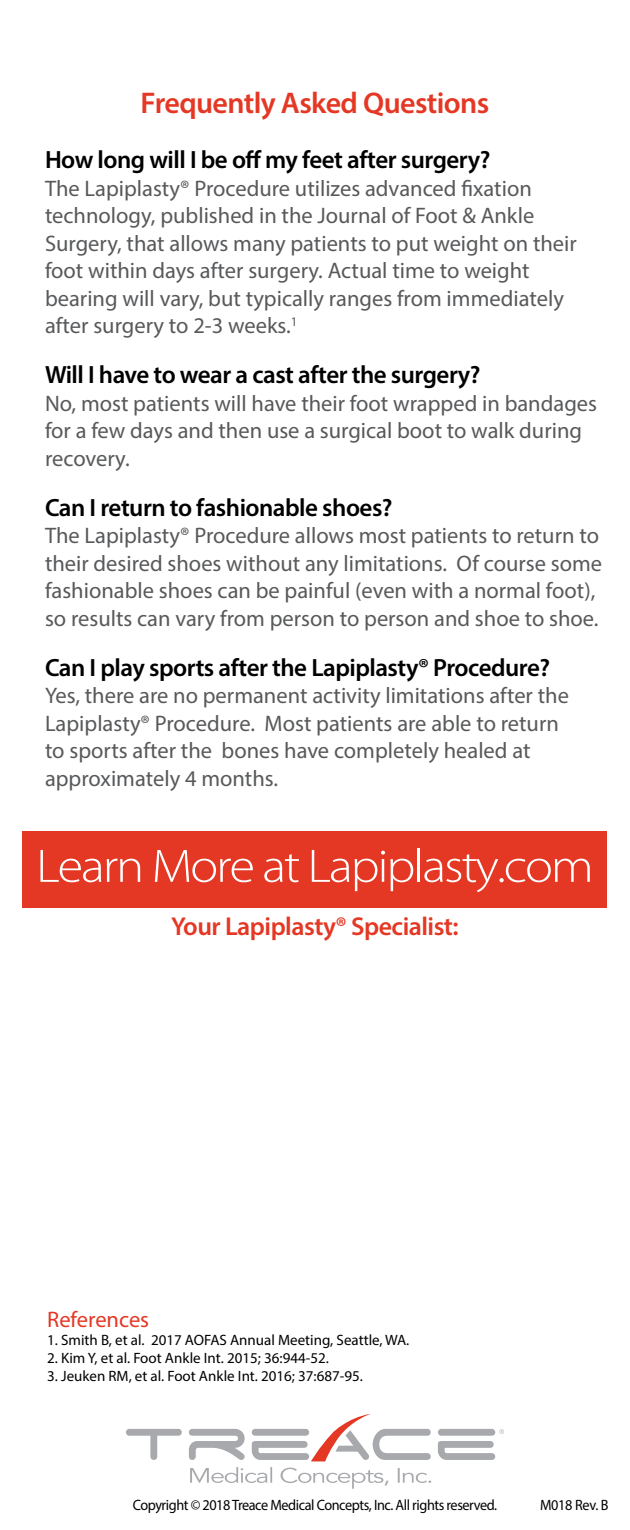
<style>
.page{position:relative;width:630px;height:1530px;background:#fff}
.page>*{position:absolute;margin:0;border:0;box-sizing:border-box;transform-origin:0 0}
.t1{font:300 47.25px "Myriad Pro";letter-spacing:-.04em;color:#fff;scale:1.11 1}
.t2{font:600 30px "Myriad Pro";letter-spacing:-.02em;color:#e43825}
.t3{font:600 26px "Myriad Pro";letter-spacing:-.02em;color:#e43825}
.t4{font:600 25px "Myriad Pro";letter-spacing:-.02em;color:#000}
.t5{font:22.5px/27.5px "Myriad Pro";color:#58595b}
.t6{font:22.5px "Myriad Pro";color:#e43825}
.t7{font:15px "Myriad Pro";color:#000}
.t8{font:15px "Myriad Pro";letter-spacing:-.03em;color:#000;scale:.95 1}
.t9{font:15px "Myriad Pro";color:#000;scale:.95 1}
</style>
<div class="page">
<svg style="left:189px;top:1429px;width:56px;height:31px"></svg>
<svg style="left:126px;top:1429px;width:56px;height:31px"></svg>
<svg style="left:252px;top:1414px;width:179px;height:47px"></svg>
<svg style="left:438px;top:1429px;width:66px;height:31px"></svg>
<svg style="left:190px;top:1467px;width:241px;height:22px"></svg>
<div style="left:22px;top:831px;width:586px;height:77px;background:#e43825"></div>
<h2 class="t2" style="left:141px;top:83px;width:350px">Frequently Asked Questions</h2>
<p class="t4" style="left:45px;top:144px;width:447px">How long will I be off my feet after surgery?</p>
<p class="t5" style="left:45px;top:174px;width:533px">The Lapiplasty® Procedure utilizes advanced fixation technology, published in the Journal of Foot &amp; Ankle Surgery, that allows many patients to put weight on their foot within days after surgery. Actual time to weight bearing will vary, but typically ranges from immediately after surgery to 2-3 weeks.<sup>1</sup></p>
<p class="t4" style="left:45px;top:359px;width:437px">Will I have to wear a cast after the surgery?</p>
<p class="t5" style="left:45px;top:389px;width:554px">No, most patients will have their foot wrapped in bandages for a few days and then use a surgical boot to walk during recovery.</p>
<p class="t4" style="left:45px;top:491px;width:349px">Can I return to fashionable shoes?</p>
<p class="t5" style="left:45px;top:522px;width:559px">The Lapiplasty® Procedure allows most patients to return to their desired shoes without any limitations. Of course some fashionable shoes can be painful (even with a normal foot), so results can vary from person to person and shoe to shoe.</p>
<p class="t4" style="left:45px;top:651px;width:507px">Can I play sports after the Lapiplasty® Procedure?</p>
<p class="t5" style="left:45px;top:682px;width:525px">Yes, there are no permanent activity limitations after the Lapiplasty® Procedure. Most patients are able to return to sports after the bones have completely healed at approximately 4 months.</p>
<h1 class="t1" style="left:36px;top:838px;width:504px">Learn More at Lapiplasty.com</h1>
<p class="t3" style="left:171px;top:910px;width:289px">Your Lapiplasty® Specialist:</p>
<p class="t6" style="left:47px;top:1305px;width:104px">References</p>
<p class="t7" style="left:47px;top:1331px;width:364px">1. Smith B, et al. 2017 AOFAS Annual Meeting, Seattle, WA.</p>
<p class="t7" style="left:47px;top:1349px;width:283px">2. Kim Y, et al. Foot Ankle Int. 2015; 36:944-52.</p>
<p class="t7" style="left:47px;top:1367px;width:317px">3. Jeuken RM, et al. Foot Ankle Int. 2016; 37:687-95.</p>
<p class="t8" style="left:133px;top:1496px;width:385px">Copyright © 2018 Treace Medical Concepts, Inc. All rights reserved.</p>
<p class="t9" style="left:540px;top:1496px;width:74px">M018 Rev. B</p>
</div>
